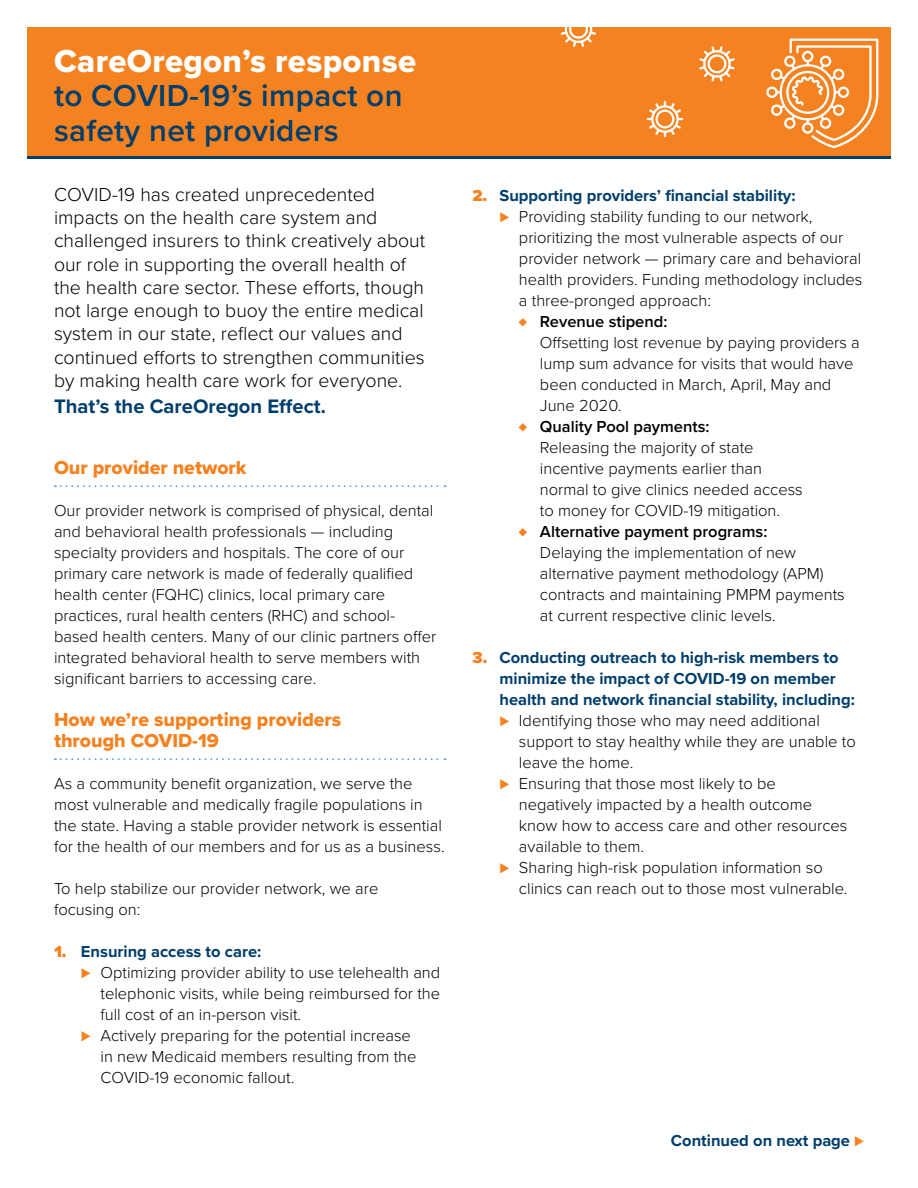
<style>
.page{position:relative;width:918px;height:1188px;background:#fff}
.page>*{position:absolute;margin:0;border:0;box-sizing:border-box;transform-origin:0 0}
.t1{font:33px "Proxima Nova Extrabld";letter-spacing:.01em;color:#fff}
.t2{font:600 31.5px/34.5px "Proxima Nova";letter-spacing:.01em;color:#003e6b}
.t3{font:700 20.25px "Proxima Nova";color:#003e6b}
.t4{font:300 19.5px/23.2px "Proxima Nova";color:#000}
.t5{font:19.5px/21px "Proxima Nova Extrabld";color:#f58220}
.t6{font:300 16.5px/21px "Proxima Nova";color:#000}
.t7{font:700 16.5px/21px "Proxima Nova";color:#003e6b}
.t8{font:600 16.5px "Proxima Nova";color:#000}
.s1{font-weight:900;color:#f58220}
.s2{color:#f58220}
.s3{font-weight:300;color:#f58220}
.s4{font-weight:300;color:#000}
</style>
<div class="page">
<svg style="left:55px;top:485px;width:391px;height:2px"></svg>
<svg style="left:55px;top:758px;width:391px;height:2px"></svg>
<div style="left:27px;top:27px;width:864px;height:132px;background:#f58220"></div>
<div style="left:766px;top:87px;width:12px;height:11px;border:2px solid #fff;border-radius:50%"></div>
<svg style="left:768px;top:38px;width:111px;height:111px"></svg>
<svg style="left:699px;top:46px;width:36px;height:36px"></svg>
<svg style="left:560px;top:27px;width:36px;height:20px"></svg>
<svg style="left:647px;top:101px;width:36px;height:36px"></svg>
<hr style="left:27px;top:156px;width:864px;height:3px;background:#003e6b">
<h1 class="t1" style="left:54px;top:36px;width:364px">CareOregon’s response</h1>
<h2 class="t2" style="left:54px;top:77px;width:350px">to COVID-19’s impact on safety net providers</h2>
<p class="t4" style="left:54px;top:182px;width:373px">COVID-19 has created unprecedented impacts on the health care system and challenged insurers to think creatively about our role in supporting the overall health of the health care sector. These efforts, though not large enough to buoy the entire medical system in our state, reflect our values and continued efforts to strengthen communities by making health care work for everyone.</p>
<p class="t3" style="left:54px;top:391px;width:273px">That’s the CareOregon Effect.</p>
<p class="t5" style="left:54px;top:457px;width:194px">Our provider network</p>
<p class="t6" style="left:54px;top:499px;width:384px">Our provider network is comprised of physical, dental and behavioral health professionals — including specialty providers and hospitals. The core of our primary care network is made of federally qualified health center (FQHC) clinics, local primary care practices, rural health centers (RHC) and school&shy;based health centers. Many of our clinic partners offer integrated behavioral health to serve members with significant barriers to accessing care.</p>
<p class="t5" style="left:54px;top:709px;width:289px">How we’re supporting providers through COVID-19</p>
<p class="t6" style="left:54px;top:772px;width:392px">As a community benefit organization, we serve the most vulnerable and medically fragile populations in the state. Having a stable provider network is essential for the health of our members and for us as a business.</p>
<p class="t6" style="left:54px;top:877px;width:326px">To help stabilize our provider network, we are focusing on:</p>
<p class="t7" style="left:54px;top:941px;width:209px"><span class="s1">1.</span> Ensuring access to care:</p>
<p class="t6" style="left:81px;top:961px;width:361px"><span class="s2">⊲</span> Optimizing provider ability to use telehealth and</p>
<p class="t6" style="left:100px;top:982px;width:341px">telephonic visits, while being reimbursed for the</p>
<p class="t6" style="left:100px;top:1003px;width:202px">full cost of an in-person visit.</p>
<p class="t6" style="left:81px;top:1024px;width:331px"><span class="s2">⊲</span> Actively preparing for the potential increase</p>
<p class="t6" style="left:100px;top:1045px;width:318px">in new Medicaid members resulting from the</p>
<p class="t6" style="left:100px;top:1066px;width:195px">COVID-19 economic fallout.</p>
<p class="t7" style="left:472px;top:185px;width:325px"><span class="s1">2.</span> Supporting providers’ financial stability:</p>
<p class="t6" style="left:499px;top:205px;width:315px"><span class="s2">⊲</span> Providing stability funding to our network,</p>
<p class="t6" style="left:519px;top:226px;width:326px">prioritizing the most vulnerable aspects of our</p>
<p class="t6" style="left:519px;top:247px;width:344px">provider network — primary care and behavioral</p>
<p class="t6" style="left:519px;top:268px;width:345px">health providers. Funding methodology includes</p>
<p class="t6" style="left:519px;top:289px;width:193px">a three-pronged approach:</p>
<p class="t8" style="left:519px;top:309px;width:150px"><span class="s3">♦</span> Revenue stipend:</p>
<p class="t6" style="left:540px;top:331px;width:321px">Offsetting lost revenue by paying providers a</p>
<p class="t6" style="left:540px;top:352px;width:315px">lump sum advance for visits that would have</p>
<p class="t6" style="left:540px;top:373px;width:293px">been conducted in March, April, May and</p>
<p class="t6" style="left:540px;top:394px;width:83px">June 2020.</p>
<p class="t8" style="left:519px;top:414px;width:192px"><span class="s3">♦</span> Quality Pool payments:</p>
<p class="t6" style="left:540px;top:436px;width:215px">Releasing the majority of state</p>
<p class="t6" style="left:540px;top:457px;width:224px">incentive payments earlier than</p>
<p class="t6" style="left:540px;top:478px;width:264px">normal to give clinics needed access</p>
<p class="t6" style="left:540px;top:499px;width:242px">to money for COVID-19 mitigation.</p>
<p class="t8" style="left:519px;top:519px;width:250px"><span class="s3">♦</span> Alternative payment programs:</p>
<p class="t6" style="left:540px;top:541px;width:258px">Delaying the implementation of new</p>
<p class="t6" style="left:540px;top:562px;width:285px">alternative payment methodology (APM)</p>
<p class="t6" style="left:540px;top:583px;width:306px">contracts and maintaining PMPM payments</p>
<p class="t6" style="left:540px;top:604px;width:237px">at current respective clinic levels.</p>
<p class="t7" style="left:499px;top:647px;width:357px;text-indent:-27px"><span class="s1">3.</span> Conducting outreach to high-risk members to minimize the impact of COVID-19 on member health and network financial stability, including: <span class="s3">⊲</span> <span class="s4">Identifying those who may need additional</span></p>
<p class="t6" style="left:519px;top:730px;width:338px">support to stay healthy while they are unable to</p>
<p class="t6" style="left:519px;top:751px;width:116px">leave the home.</p>
<p class="t6" style="left:499px;top:772px;width:278px"><span class="s2">⊲</span> Ensuring that those most likely to be</p>
<p class="t6" style="left:519px;top:793px;width:295px">negatively impacted by a health outcome</p>
<p class="t6" style="left:519px;top:814px;width:330px">know how to access care and other resources</p>
<p class="t6" style="left:519px;top:835px;width:127px">available to them.</p>
<p class="t6" style="left:499px;top:856px;width:325px"><span class="s2">⊲</span> Sharing high-risk population information so</p>
<p class="t6" style="left:519px;top:877px;width:330px">clinics can reach out to those most vulnerable.</p>
<p class="t7" style="left:671px;top:1130px;width:195px">Continued on next page <span class="s2">⊲</span></p>
</div>
